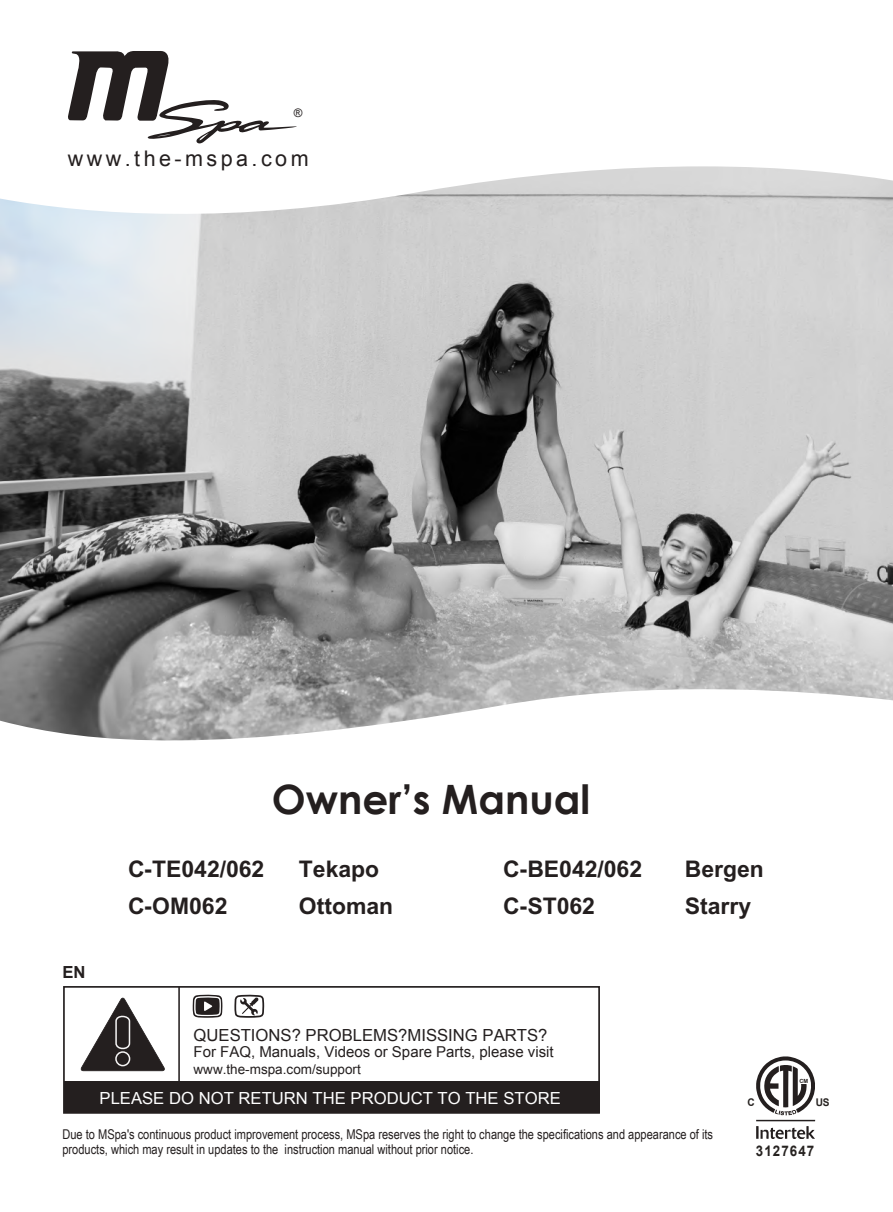
<style>
.page{position:relative;width:893px;height:1212px;background:#fff}
.page>*{position:absolute;margin:0;border:0;box-sizing:border-box;transform-origin:0 0}
.t1{font:700 40.5px "Century Gothic";color:#241f1f}
.t2{font:700 22.95px/37.5px "Arial";color:#241f1f}
.t3{font:21.6px "Arial";letter-spacing:.16em;color:#241f1f}
.t4{font:16.65px "Arial";color:#fff}
.t5{font:16.65px "Arial";color:#241f1f}
.t6{font:700 16.65px "Arial";color:#241f1f}
.t7{font:15px "Arial";color:#241f1f}
.t8{font:700 14.7px "Arial";letter-spacing:.08em;color:#262220;scale:.91 1}
.t9{font:13.5px/15px "Arial Narrow";color:#241f1f}
.t10{font:13.5px "Arial";color:#241f1f}
.t11{font:11.7px "Arial";color:#241f1f}
.t12{font:700 10.5px "Arial";color:#262220;scale:.95 1}
.t13{font:700 5.7px "Arial";color:#262220}
</style>
<div class="page">
<svg style="left:68px;top:51px;width:229px;height:93px"></svg>
<div style="left:63px;top:986px;width:537px;height:128px;border:2px solid #241f1f"></div>
<div style="left:64px;top:1081px;width:535px;height:32px;background:#241f1f"></div>
<svg style="left:80px;top:998px;width:85px;height:73px"></svg>
<div style="left:115px;top:1051px;width:15px;height:15px;border:2px solid #f6f5f5;border-radius:50%"></div>
<svg style="left:192px;top:994px;width:31px;height:24px"></svg>
<svg style="left:233px;top:986px;width:32px;height:32px"></svg>
<hr style="left:178px;top:987px;width:2px;height:94px;background:#241f1f">
<img style="left:0;top:166px;width:893px;height:575px">
<svg style="left:756px;top:1056px;width:60px;height:83px"></svg>
<p class="t11" style="left:294px;top:106px;width:10px">®</p>
<h3 class="t3" style="left:68px;top:145px;width:242px">www.the-mspa.com</h3>
<h1 class="t1" style="left:272px;top:768px;width:320px">Owner’s Manual</h1>
<p class="t6" style="left:62px;top:961px;width:25px">EN</p>
<h2 class="t2" style="left:128px;top:850px;width:138px">C-TE042/062<br>C-OM062</h2>
<h2 class="t2" style="left:299px;top:850px;width:96px">Tekapo<br>Ottoman</h2>
<h2 class="t2" style="left:503px;top:850px;width:140px">C-BE042/062<br>C-ST062</h2>
<h2 class="t2" style="left:685px;top:850px;width:80px">Bergen<br>Starry</h2>
<p class="t5" style="left:194px;top:1024px;width:355px">QUESTIONS? PROBLEMS?MISSING PARTS?</p>
<p class="t7" style="left:194px;top:1042px;width:362px">For FAQ, Manuals, Videos or Spare Parts, please visit</p>
<p class="t10" style="left:194px;top:1060px;width:169px">www.the-mspa.com/support</p>
<p class="t4" style="left:100px;top:1087px;width:463px">PLEASE DO NOT RETURN THE PRODUCT TO THE STORE</p>
<p class="t13" style="left:799px;top:1077px;width:10px">CM</p>
<p class="t12" style="left:748px;top:1095px;width:9px">C</p>
<p class="t12" style="left:816px;top:1095px;width:16px">US</p>
<p class="t9" style="left:62px;top:1126px;width:652px">Due to MSpa's continuous product improvement process, MSpa reserves the right to change the specifications and appearance of its products, which may result in updates to the instruction manual without prior notice.</p>
<p class="t8" style="left:756px;top:1141px;width:66px">3127647</p>
</div>
